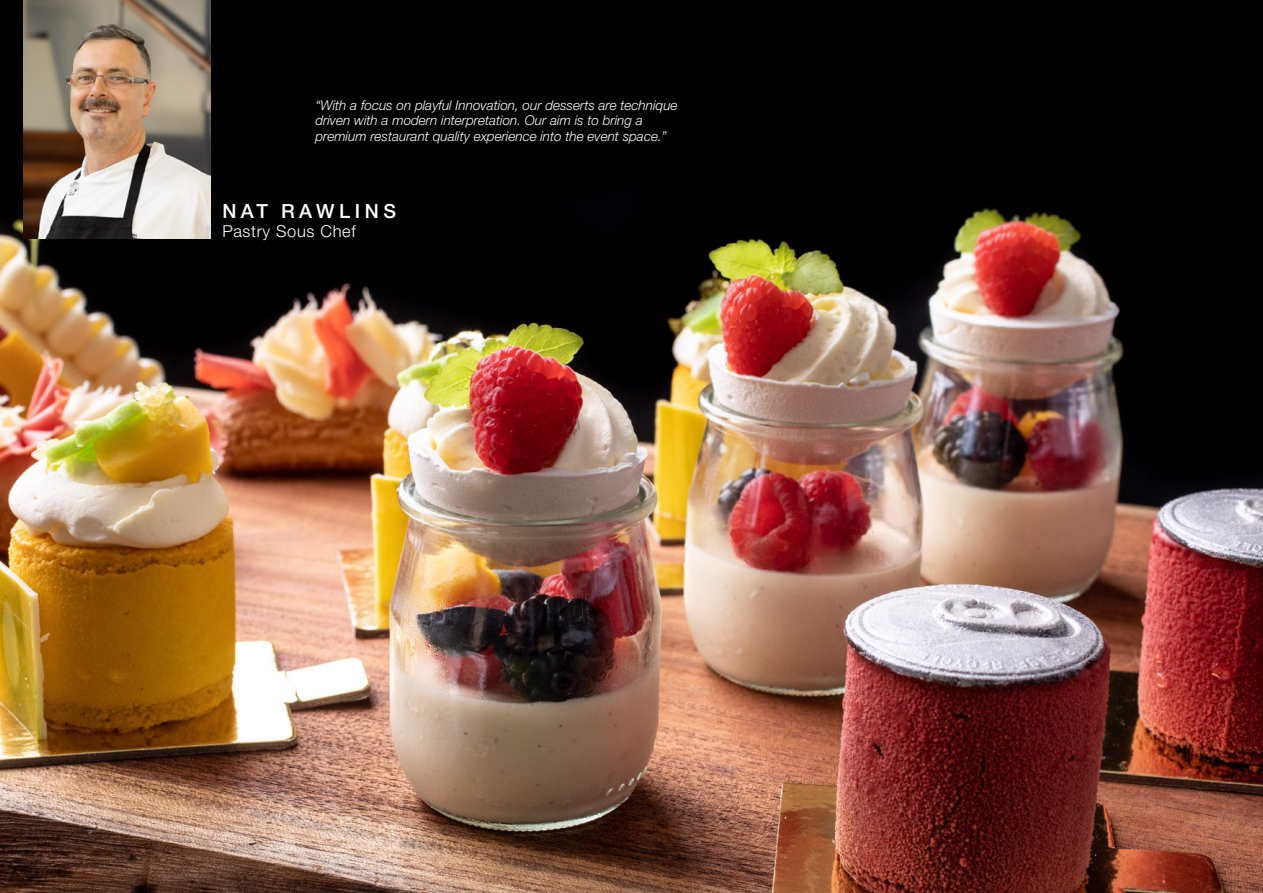
<style>
.page{position:relative;width:1263px;height:893px;background:#fff}
.page>*{position:absolute;margin:0;border:0;box-sizing:border-box;transform-origin:0 0}
.Kreon-Light-List{font:500 19.5px "Helvetica Neue LT Std";letter-spacing:.23em;color:#fff}
.Kreon-Light-List-2{font:300 16.5px "Helvetica Neue LT Std";letter-spacing:.04em;color:#fff}
.Kreon-Light-List-3{font:italic 300 13.5px/15.5px "Helvetica Neue LT Std";color:#fff}
</style>
<div class="page">
<img style="left:0;top:0;width:1263px;height:893px">
<img style="left:23px;top:0;width:187px;height:238px">
<p class="Kreon-Light-List-3" style="left:315px;top:97px;width:364px">“With a focus on playful Innovation, our desserts are technique driven with a modern interpretation. Our aim is to bring a premium restaurant quality experience into the event space.”</p>
<p class="Kreon-Light-List" style="left:222px;top:199px;width:175px">NAT RAWLINS</p>
<p class="Kreon-Light-List-2" style="left:222px;top:221px;width:135px">Pastry Sous Chef</p>
</div>
